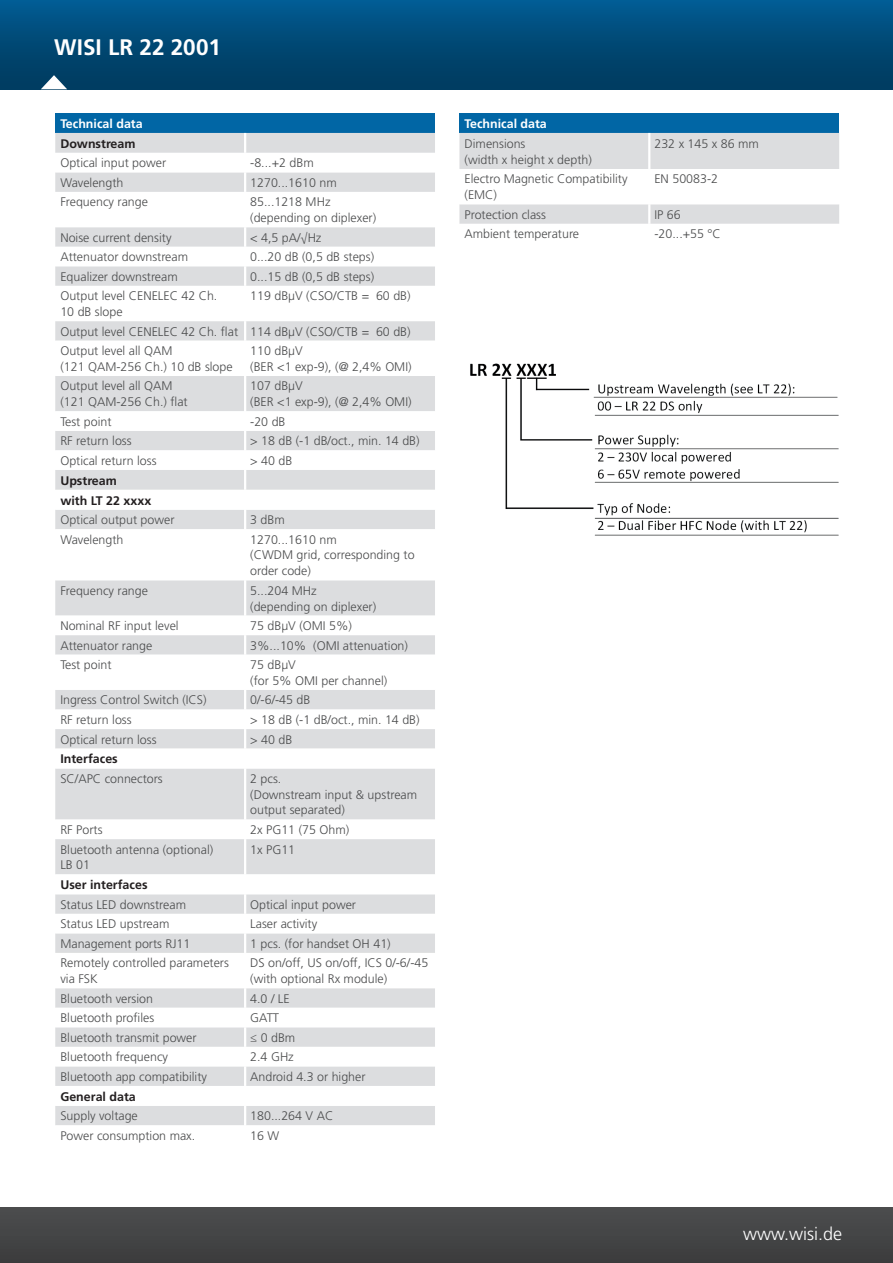
<style>
.page{position:relative;width:893px;height:1263px;background:#fff}
.page>*{position:absolute;margin:0;border:0;box-sizing:border-box;transform-origin:0 0}
.t1{font:700 22.5px "Frutiger LT Std";color:#fff}
.t2{font:300 18px "Frutiger LT Std";color:#fff}
.t3{font:300 12.45px/15.8px "Frutiger LT Std";color:#4b4c4d}
.t4{font:700 12.45px/20px "Frutiger";color:#231f20}
.t5{font:700 12.45px "Frutiger LT Std";color:#fff}
</style>
<div class="page">
<div style="left:0;top:0;width:893px;height:89px;background:linear-gradient(to bottom,#015b91,#00395b)"></div>
<svg style="left:0;top:0;width:1px;height:90px"></svg>
<div style="left:0;top:1208px;width:893px;height:55px;background:#454647"></div>
<svg style="left:41px;top:75px;width:26px;height:14px"></svg>
<div style="left:55px;top:113px;width:380px;height:20px;background:#0166a5"></div>
<div style="left:55px;top:133px;width:380px;height:20px;background:#dcdddf"></div>
<svg style="left:55px;top:172px;width:380px;height:953px"></svg>
<hr style="left:244px;top:133px;width:2px;height:20px;background:#fff">
<hr style="left:244px;top:172px;width:2px;height:20px;background:#fff">
<hr style="left:244px;top:192px;width:2px;height:35px;background:#fff">
<hr style="left:244px;top:227px;width:2px;height:20px;background:#fff">
<svg style="left:244px;top:247px;width:2px;height:19px"></svg>
<hr style="left:244px;top:266px;width:2px;height:20px;background:#fff">
<hr style="left:244px;top:286px;width:2px;height:35px;background:#fff">
<hr style="left:244px;top:321px;width:2px;height:20px;background:#fff">
<hr style="left:244px;top:341px;width:2px;height:35px;background:#fff">
<hr style="left:244px;top:376px;width:2px;height:35px;background:#fff">
<hr style="left:244px;top:411px;width:2px;height:20px;background:#fff">
<svg style="left:244px;top:431px;width:2px;height:19px"></svg>
<hr style="left:244px;top:450px;width:2px;height:20px;background:#fff">
<hr style="left:244px;top:470px;width:2px;height:20px;background:#fff">
<hr style="left:244px;top:490px;width:2px;height:20px;background:#fff">
<svg style="left:244px;top:510px;width:2px;height:19px"></svg>
<hr style="left:244px;top:529px;width:2px;height:51px;background:#fff">
<hr style="left:244px;top:580px;width:2px;height:36px;background:#fff">
<svg style="left:244px;top:616px;width:2px;height:19px"></svg>
<hr style="left:244px;top:635px;width:2px;height:20px;background:#fff">
<hr style="left:244px;top:655px;width:2px;height:35px;background:#fff">
<svg style="left:244px;top:690px;width:2px;height:19px"></svg>
<hr style="left:244px;top:709px;width:2px;height:20px;background:#fff">
<hr style="left:244px;top:729px;width:2px;height:20px;background:#fff">
<svg style="left:244px;top:749px;width:2px;height:19px"></svg>
<hr style="left:244px;top:768px;width:2px;height:51px;background:#fff">
<hr style="left:244px;top:819px;width:2px;height:20px;background:#fff">
<hr style="left:244px;top:839px;width:2px;height:35px;background:#fff">
<hr style="left:244px;top:874px;width:2px;height:20px;background:#fff">
<hr style="left:244px;top:894px;width:2px;height:20px;background:#fff">
<svg style="left:244px;top:914px;width:2px;height:19px"></svg>
<hr style="left:244px;top:933px;width:2px;height:20px;background:#fff">
<hr style="left:244px;top:953px;width:2px;height:35px;background:#fff">
<hr style="left:244px;top:988px;width:2px;height:20px;background:#fff">
<svg style="left:244px;top:1008px;width:2px;height:19px"></svg>
<hr style="left:244px;top:1027px;width:2px;height:20px;background:#fff">
<svg style="left:244px;top:1047px;width:2px;height:19px"></svg>
<hr style="left:244px;top:1066px;width:2px;height:20px;background:#fff">
<hr style="left:244px;top:1086px;width:2px;height:20px;background:#fff">
<svg style="left:244px;top:1106px;width:2px;height:19px"></svg>
<div style="left:459px;top:113px;width:380px;height:20px;background:#0166a5"></div>
<svg style="left:459px;top:133px;width:380px;height:91px"></svg>
<img style="left:470px;top:363px;width:369px;height:173px">
<h1 class="t1" style="left:54px;top:34px;width:168px">WISI LR 22 2001</h1>
<p class="t5" style="left:60px;top:116px;width:84px">Technical data</p>
<p class="t4" style="left:60px;top:133px;width:77px">Downstream</p>
<p class="t3" style="left:60px;top:155px;width:107px">Optical input power</p>
<p class="t3" style="left:250px;top:155px;width:65px">-8...+2 dBm</p>
<p class="t3" style="left:60px;top:175px;width:65px">Wavelength</p>
<p class="t3" style="left:250px;top:175px;width:88px">1270...1610 nm</p>
<p class="t3" style="left:60px;top:194px;width:89px">Frequency range</p>
<p class="t3" style="left:250px;top:194px;width:127px">85...1218 MHz (depending on diplexer)</p>
<p class="t3" style="left:60px;top:230px;width:113px">Noise current density</p>
<p class="t3" style="left:250px;top:230px;width:73px">&lt; 4,5 pA/√Hz</p>
<p class="t3" style="left:60px;top:249px;width:129px">Attenuator downstream</p>
<p class="t3" style="left:250px;top:249px;width:125px">0...20 dB (0,5 dB steps)</p>
<p class="t3" style="left:60px;top:269px;width:119px">Equalizer downstream</p>
<p class="t3" style="left:250px;top:269px;width:125px">0...15 dB (0,5 dB steps)</p>
<p class="t3" style="left:60px;top:288px;width:159px">Output level CENELEC 42 Ch.<br>10 dB slope</p>
<p class="t3" style="left:250px;top:288px;width:162px">119 dBµV (CSO/CTB = 60 dB)</p>
<p class="t3" style="left:60px;top:322px;width:352px;line-height:19.5px">Output level CENELEC 42 Ch. flat 114 dBµV (CSO/CTB = 60 dB)<br>Output level all QAM</p>
<p class="t3" style="left:60px;top:359px;width:174px">(121 QAM-256 Ch.) 10 dB slope</p>
<p class="t3" style="left:250px;top:343px;width:163px">110 dBµV<br>(BER &lt;1 exp-9), (@ 2,4% OMI)</p>
<p class="t3" style="left:60px;top:378px;width:129px">Output level all QAM (121 QAM-256 Ch.) flat</p>
<p class="t3" style="left:250px;top:378px;width:163px">107 dBµV<br>(BER &lt;1 exp-9), (@ 2,4% OMI)</p>
<p class="t3" style="left:60px;top:414px;width:53px">Test point</p>
<p class="t3" style="left:250px;top:414px;width:37px">-20 dB</p>
<p class="t3" style="left:60px;top:433px;width:73px">RF return loss</p>
<p class="t3" style="left:250px;top:433px;width:171px">&gt; 18 dB (-1 dB/oct., min. 14 dB)</p>
<p class="t3" style="left:60px;top:453px;width:98px">Optical return loss</p>
<p class="t3" style="left:250px;top:453px;width:44px">&gt; 40 dB</p>
<p class="t4" style="left:60px;top:470px;width:92px">Upstream<br>with LT 22 xxxx</p>
<p class="t3" style="left:60px;top:512px;width:116px">Optical output power</p>
<p class="t3" style="left:250px;top:512px;width:36px">3 dBm</p>
<p class="t3" style="left:60px;top:532px;width:65px">Wavelength</p>
<p class="t3" style="left:250px;top:532px;width:166px">1270...1610 nm<br>(CWDM grid, corresponding to order code)</p>
<p class="t3" style="left:60px;top:583px;width:89px">Frequency range</p>
<p class="t3" style="left:250px;top:583px;width:127px">5...204 MHz (depending on diplexer)</p>
<p class="t3" style="left:60px;top:618px;width:120px">Nominal RF input level</p>
<p class="t3" style="left:250px;top:618px;width:103px">75 dBµV (OMI 5%)</p>
<p class="t3" style="left:60px;top:638px;width:94px">Attenuator range</p>
<p class="t3" style="left:250px;top:638px;width:159px">3%...10% (OMI attenuation)</p>
<p class="t3" style="left:60px;top:657px;width:53px">Test point</p>
<p class="t3" style="left:250px;top:657px;width:138px">75 dBµV<br>(for 5% OMI per channel)</p>
<p class="t3" style="left:60px;top:692px;width:148px">Ingress Control Switch (ICS)</p>
<p class="t3" style="left:250px;top:692px;width:62px">0/-6/-45 dB</p>
<p class="t3" style="left:60px;top:712px;width:73px">RF return loss</p>
<p class="t3" style="left:250px;top:712px;width:171px">&gt; 18 dB (-1 dB/oct., min. 14 dB)</p>
<p class="t3" style="left:60px;top:731px;width:98px">Optical return loss</p>
<p class="t3" style="left:250px;top:731px;width:44px">&gt; 40 dB</p>
<p class="t4" style="left:60px;top:749px;width:59px">Interfaces</p>
<p class="t3" style="left:60px;top:771px;width:104px">SC/APC connectors</p>
<p class="t3" style="left:250px;top:771px;width:168px">2 pcs.<br>(Downstream input &amp; upstream output separated)</p>
<p class="t3" style="left:60px;top:822px;width:44px">RF Ports</p>
<p class="t3" style="left:250px;top:822px;width:100px">2x PG11 (75 Ohm)</p>
<p class="t3" style="left:60px;top:841px;width:154px">Bluetooth antenna (optional)<br>LB 01</p>
<p class="t3" style="left:250px;top:841px;width:46px">1x PG11</p>
<p class="t4" style="left:60px;top:875px;width:89px">User interfaces</p>
<p class="t3" style="left:60px;top:897px;width:127px">Status LED downstream</p>
<p class="t3" style="left:250px;top:897px;width:107px">Optical input power</p>
<p class="t3" style="left:60px;top:916px;width:111px">Status LED upstream</p>
<p class="t3" style="left:250px;top:916px;width:69px">Laser activity</p>
<p class="t3" style="left:60px;top:936px;width:132px">Management ports RJ11</p>
<p class="t3" style="left:250px;top:936px;width:142px">1 pcs. (for handset OH 41)</p>
<p class="t3" style="left:60px;top:955px;width:170px">Remotely controlled parameters via FSK</p>
<p class="t3" style="left:250px;top:955px;width:180px">DS on/off, US on/off, ICS 0/-6/-45 (with optional Rx module)</p>
<p class="t3" style="left:60px;top:991px;width:94px">Bluetooth version</p>
<p class="t3" style="left:250px;top:991px;width:41px">4.0 / LE</p>
<p class="t3" style="left:60px;top:1010px;width:95px">Bluetooth profiles</p>
<p class="t3" style="left:250px;top:1010px;width:30px">GATT</p>
<p class="t3" style="left:60px;top:1030px;width:138px">Bluetooth transmit power</p>
<p class="t3" style="left:250px;top:1030px;width:47px">≤ 0 dBm</p>
<p class="t3" style="left:60px;top:1049px;width:109px">Bluetooth frequency</p>
<p class="t3" style="left:250px;top:1049px;width:45px">2.4 GHz</p>
<p class="t3" style="left:60px;top:1069px;width:148px">Bluetooth app compatibility</p>
<p class="t3" style="left:250px;top:1069px;width:117px">Android 4.3 or higher</p>
<p class="t4" style="left:60px;top:1086px;width:77px">General data</p>
<p class="t3" style="left:60px;top:1108px;width:79px">Supply voltage</p>
<p class="t3" style="left:250px;top:1108px;width:85px">180...264 V AC</p>
<p class="t3" style="left:60px;top:1128px;width:136px">Power consumption max.</p>
<p class="t3" style="left:250px;top:1128px;width:31px">16 W</p>
<p class="t5" style="left:465px;top:116px;width:84px">Technical data</p>
<p class="t3" style="left:465px;top:136px;width:129px">Dimensions<br>(width x height x depth)</p>
<p class="t3" style="left:654px;top:136px;width:106px">232 x 145 x 86 mm</p>
<p class="t3" style="left:465px;top:171px;width:164px">Electro Magnetic Compatibility (EMC)</p>
<p class="t3" style="left:654px;top:171px;width:65px">EN 50083-2</p>
<p class="t3" style="left:465px;top:207px;width:83px">Protection class</p>
<p class="t3" style="left:654px;top:207px;width:28px">IP 66</p>
<p class="t3" style="left:465px;top:226px;width:116px">Ambient temperature</p>
<p class="t3" style="left:654px;top:226px;width:68px">-20...+55 °C</p>
<h2 class="t2" style="left:743px;top:1224px;width:101px">www.wisi.de</h2>
</div>
